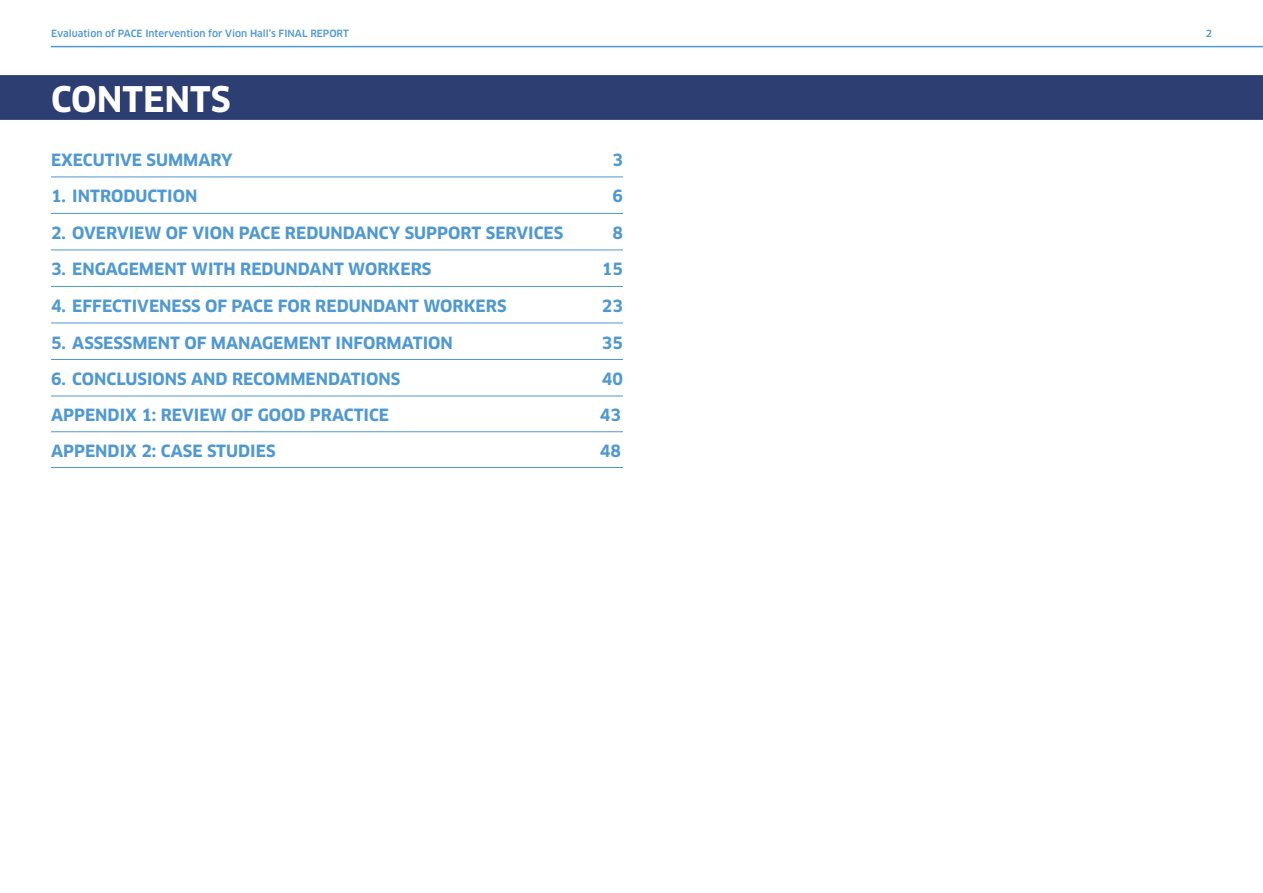
<style>
.page{position:relative;width:1263px;height:893px;background:#fff}
.page>*{position:absolute;margin:0;border:0;box-sizing:border-box;transform-origin:0 0}
.t1{font:700 34.5px "Clan";color:#fff}
.t2{font:700 16.5px "Clan";color:#4e98d3}
.t3{font:500 9.75px "Clan";color:#4e98d3}
</style>
<div class="page">
<hr style="left:51px;top:46px;width:1212px;height:1px;background:#4e98d3">
<hr style="left:51px;top:177px;width:572px;height:1px;background:#4e98d3">
<hr style="left:51px;top:213px;width:572px;height:1px;background:#4e98d3">
<hr style="left:51px;top:250px;width:572px;height:1px;background:#4e98d3">
<hr style="left:51px;top:286px;width:572px;height:1px;background:#4e98d3">
<hr style="left:51px;top:323px;width:572px;height:1px;background:#4e98d3">
<hr style="left:51px;top:359px;width:572px;height:1px;background:#4e98d3">
<hr style="left:51px;top:396px;width:572px;height:1px;background:#4e98d3">
<hr style="left:51px;top:431px;width:572px;height:1px;background:#4e98d3">
<hr style="left:51px;top:467px;width:572px;height:1px;background:#4e98d3">
<div style="left:0;top:75px;width:1263px;height:45px;background:#2c3e72"></div>
<p class="t3" style="left:51px;top:28px;width:299px">Evaluation of PACE Intervention for Vion Hall’s FINAL REPORT</p>
<p class="t3" style="left:1206px;top:28px;width:8px">2</p>
<h1 class="t1" style="left:51px;top:78px;width:181px">CONTENTS</h1>
<p class="t2" style="left:51px;top:150px;width:33px">EXECUTIVE</p>
<p class="t2" style="left:147px;top:150px;width:88px">SUMMARY</p>
<p class="t2" style="left:612px;top:150px;width:12px">3</p>
<p class="t2" style="left:51px;top:186px;width:39px">1. INTR</p>
<p class="t2" style="left:111px;top:186px;width:23px">ODUCTI</p>
<p class="t2" style="left:173px;top:186px;width:24px">ON</p>
<p class="t2" style="left:612px;top:186px;width:12px">6</p>
<p class="t2" style="left:51px;top:223px;width:45px">2. OVERVIE</p>
<p class="t2" style="left:144px;top:223px;width:106px">W OFVIONPACE</p>
<p class="t2" style="left:285px;top:223px;width:13px">REDUN</p>
<p class="t2" style="left:343px;top:223px;width:24px">DANC</p>
<p class="t2" style="left:389px;top:223px;width:28px">Y SUPP</p>
<p class="t2" style="left:448px;top:223px;width:49px">ORT SERVICES</p>
<p class="t2" style="left:612px;top:223px;width:12px">8</p>
<p class="t2" style="left:51px;top:259px;width:27px">3. ENGAGE</p>
<p class="t2" style="left:139px;top:259px;width:27px">MENT</p>
<p class="t2" style="left:191px;top:259px;width:27px">WITH</p>
<p class="t2" style="left:240px;top:259px;width:13px">REDUNDANT</p>
<p class="t2" style="left:348px;top:259px;width:63px">WORKERS</p>
<p class="t2" style="left:602px;top:259px;width:23px">15</p>
<p class="t2" style="left:51px;top:296px;width:43px">4. EFFECTIVENESS</p>
<p class="t2" style="left:205px;top:296px;width:123px">OF PACE FOR REDUNDANT</p>
<p class="t2" style="left:423px;top:296px;width:63px">WORKERS</p>
<p class="t2" style="left:602px;top:296px;width:23px">23</p>
<p class="t2" style="left:51px;top:332px;width:26px">5. ASSESS</p>
<p class="t2" style="left:132px;top:332px;width:27px">MENT</p>
<p class="t2" style="left:184px;top:332px;width:55px">OF MANAGE</p>
<p class="t2" style="left:283px;top:332px;width:27px">MENT</p>
<p class="t2" style="left:335px;top:332px;width:117px">INFORMATION</p>
<p class="t2" style="left:602px;top:332px;width:23px">35</p>
<p class="t2" style="left:51px;top:369px;width:154px">6. CONCLUSIONS AND</p>
<p class="t2" style="left:232px;top:369px;width:11px">REC</p>
<p class="t2" style="left:263px;top:369px;width:54px">OMMENDATI</p>
<p class="t2" style="left:366px;top:369px;width:24px">ONS</p>
<p class="t2" style="left:602px;top:369px;width:23px">40</p>
<p class="t2" style="left:51px;top:404px;width:12px">APPENDI</p>
<p class="t2" style="left:125px;top:404px;width:46px">X 1: REVIE</p>
<p class="t2" style="left:210px;top:404px;width:110px">W OF GOOD PRACTICE</p>
<p class="t2" style="left:600px;top:404px;width:23px">43</p>
<p class="t2" style="left:51px;top:440px;width:12px">APPENDI</p>
<p class="t2" style="left:125px;top:440px;width:47px">X 2: CASE</p>
<p class="t2" style="left:207px;top:440px;width:10px">STUDIES</p>
<p class="t2" style="left:600px;top:440px;width:23px">48</p>
</div>
